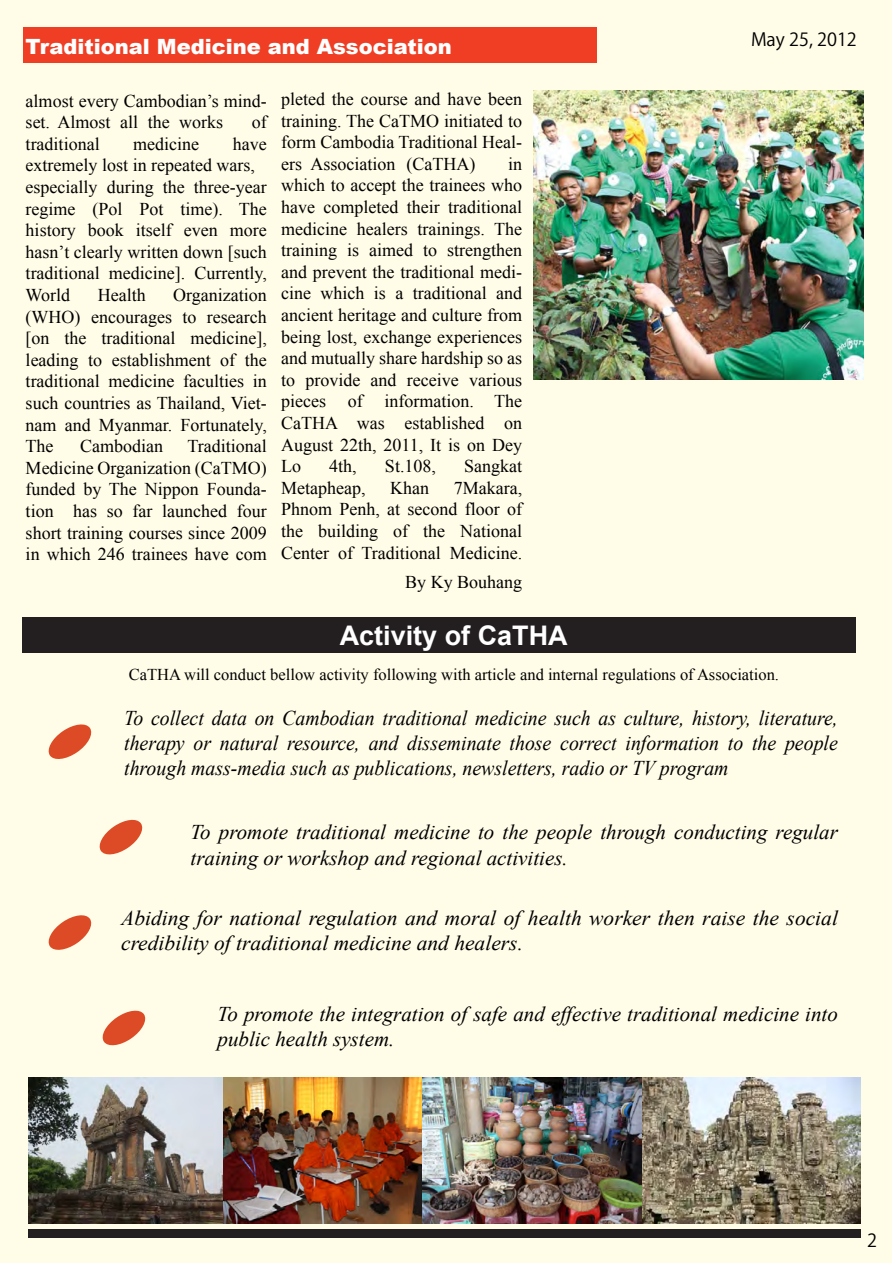
<style>
.page{position:relative;width:893px;height:1263px;background:#fff}
.page>*{position:absolute;margin:0;border:0;box-sizing:border-box;transform-origin:0 0}
.t1{font:700 27px "Arial";color:#fff}
.t2{font:italic 21px/25.2px "Times New Roman";color:#000}
.t3{font:italic 21px/25.2px "Times New Roman";color:#000;text-align:justify;scale:.94 1}
.t4{font:900 21px "Arial";color:#fff}
.t5{font:18px/21.6px "Times New Roman";color:#000;text-align:justify}
.t6{font:18px "Koz Go Pro";color:#000}
.t7{font:16.5px "Times New Roman";color:#000}
</style>
<div class="page">
<div style="left:0;top:0;width:891px;height:1263px;background:#fffde8"></div>
<div style="left:23px;top:28px;width:573px;height:35px;background:#ef3e23"></div>
<img style="left:534px;top:91px;width:329px;height:289px">
<div style="left:28px;top:1229px;width:833px;height:9px;background:#231f20"></div>
<div style="left:23px;top:617px;width:833px;height:35px;background:#231f20"></div>
<svg style="left:48px;top:724px;width:44px;height:35px"></svg>
<svg style="left:99px;top:819px;width:44px;height:36px"></svg>
<svg style="left:48px;top:915px;width:44px;height:35px"></svg>
<svg style="left:102px;top:1010px;width:44px;height:36px"></svg>
<img style="left:28px;top:1077px;width:415px;height:147px">
<img style="left:422px;top:1078px;width:439px;height:146px">
<p class="t6" style="left:751px;top:28px;width:107px">May 25, 2012</p>
<p class="t4" style="left:26px;top:32px;width:428px">Traditional Medicine and Association</p>
<p class="t5" style="left:26px;top:89px;width:243px">almost every Cambodian’s mind&shy;set. Almost all the works</p>
<p class="t5" style="left:281px;top:88px;width:243px">pleted the course and have been training. The CaTMO initiated to form Cambodia Traditional Heal&shy;ers Association (CaTHA)</p>
<p class="t5" style="left:252px;top:111px;width:16px">of</p>
<p class="t5" style="left:26px;top:133px;width:243px;text-align:left;text-indent:207px">have extremely lost in repeated wars, especially during the three-year regime (Pol Pot time). The history book itself even more hasn’t clearly written down [such traditional medicine]. Currently,<br>World</p>
<p class="t5" style="left:26px;top:133px;width:75px">traditional</p>
<p class="t5" style="left:133px;top:133px;width:67px">medicine</p>
<p class="t5" style="left:281px;top:153px;width:243px;text-indent:227px">in which to accept the trainees who have completed their traditional medicine healers trainings. The training is aimed to strengthen and prevent the traditional medi&shy;cine which is a traditional and ancient heritage and culture from being lost, exchange experiences and mutually share hardship so as to provide and receive various pieces of information. The CaTHA was established on August 22th, 2011, It is on Dey Lo</p>
<p class="t5" style="left:26px;top:284px;width:243px;text-indent:148px">Organization (WHO) encourages to research [on the traditional medicine], leading to establishment of the traditional medicine faculties in such countries as Thailand, Viet&shy;nam and Myanmar. Fortunately, The</p>
<p class="t5" style="left:98px;top:284px;width:49px">Health</p>
<p class="t5" style="left:26px;top:435px;width:243px;text-indent:162px">Traditional Medicine Organization (CaTMO) funded by The Nippon Founda&shy;tion has so far launched four short training courses since 2009 in which 246 trainees have com</p>
<p class="t5" style="left:80px;top:435px;width:84px">Cambodian</p>
<p class="t5" style="left:329px;top:455px;width:29px">4th,</p>
<p class="t5" style="left:385px;top:455px;width:53px">St.108,</p>
<p class="t5" style="left:464px;top:455px;width:59px">Sangkat</p>
<p class="t5" style="left:281px;top:477px;width:86px">Metapheap,</p>
<p class="t5" style="left:390px;top:477px;width:40px">Khan</p>
<p class="t5" style="left:281px;top:477px;width:243px;text-indent:173px">7Makara, Phnom Penh, at second floor of the building of the National Center of Traditional Medicine.</p>
<p class="t5" style="left:405px;top:570px;width:118px">By Ky Bouhang</p>
<p class="t1" style="left:340px;top:617px;width:230px">Activity of CaTHA</p>
<p class="t7" style="left:129px;top:663px;width:652px">CaTHA will conduct bellow activity following with article and internal regulations of Association.</p>
<p class="t3" style="left:124px;top:705px;width:761px">To collect data on Cambodian traditional medicine such as culture, history, literature, therapy or natural resource, and disseminate those correct information to the people through mass-media such as publications, newsletters, radio or TV program</p>
<p class="t2" style="left:191px;top:819px;width:649px">To promote traditional medicine to the people through conducting regular training or workshop and regional activities.</p>
<p class="t2" style="left:121px;top:905px;width:718px">Abiding for national regulation and moral of health worker then raise the social credibility of traditional medicine and healers.</p>
<p class="t2" style="left:218px;top:1001px;width:622px">To promote the integration of safe and effective traditional medicine into public health system.</p>
<p class="t6" style="left:867px;top:1228px;width:11px">2</p>
</div>
